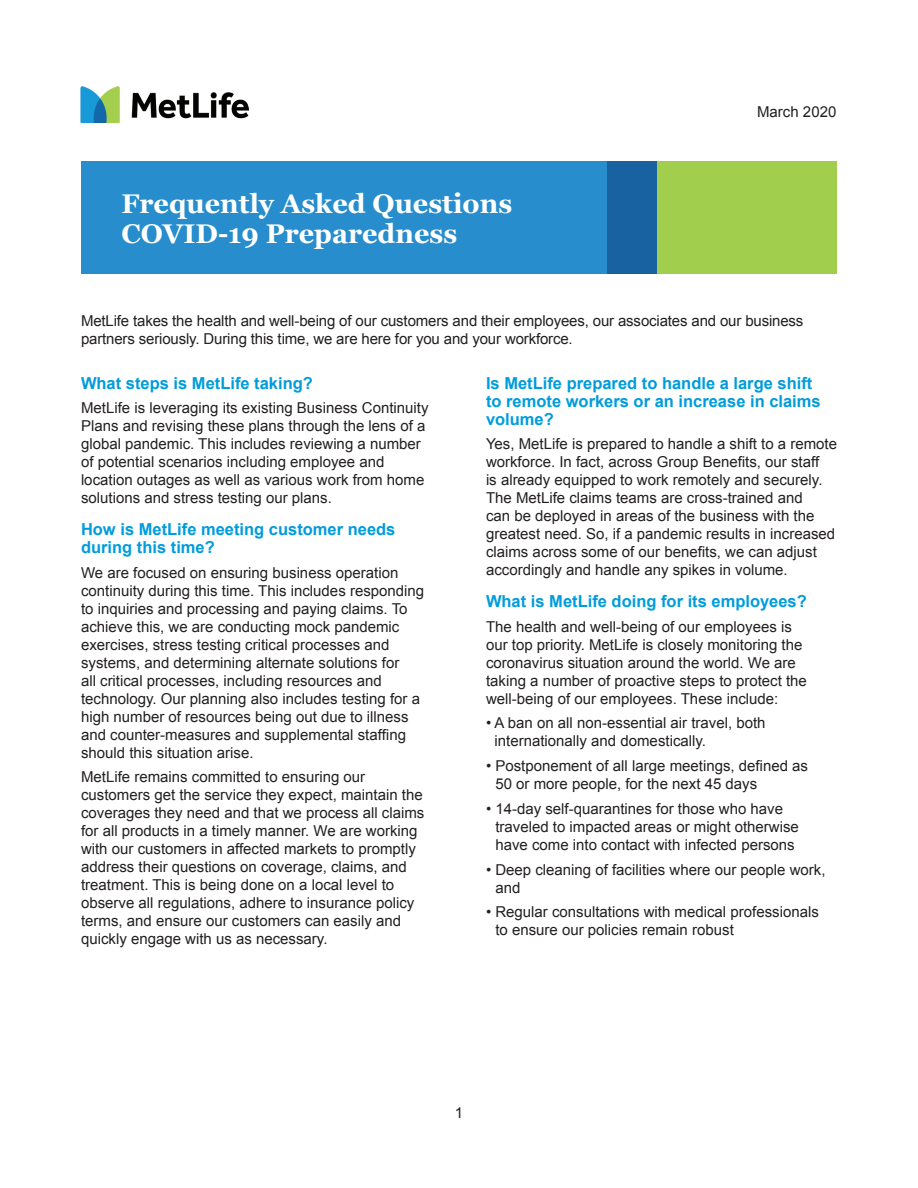
<style>
.page{position:relative;width:918px;height:1188px;background:#fff}
.page>*{position:absolute;margin:0;border:0;box-sizing:border-box;transform-origin:0 0}
.t1{font:700 27px/30px "Georgia";color:#fff}
.t2{font:700 16.5px/18px "Arial";color:#009cdc}
.t3{font:15px/18px "Arial";color:#231f20}
</style>
<div class="page">
<div style="left:81px;top:161px;width:527px;height:113px;background:#278dcd"></div>
<div style="left:608px;top:161px;width:52px;height:113px;background:#1862a1"></div>
<div style="left:658px;top:161px;width:179px;height:113px;background:#a1ce4c"></div>
<img style="left:81px;top:87px;width:167px;height:36px">
<p class="t1" style="left:122px;top:187px;width:392px">Frequently Asked Questions<br>COVID-19 Preparedness</p>
<p class="t3" style="left:757px;top:103px;width:81px">March 2020</p>
<p class="t3" style="left:81px;top:311px;width:724px">MetLife takes the health and well-being of our customers and their employees, our associates and our business partners seriously. During this time, we are here for you and your workforce.</p>
<p class="t2" style="left:81px;top:374px;width:233px">What steps is MetLife taking?</p>
<p class="t3" style="left:81px;top:399px;width:349px">MetLife is leveraging its existing Business Continuity Plans and revising these plans through the lens of a global pandemic. This includes reviewing a number of potential scenarios including employee and location outages as well as various work from home solutions and stress testing our plans.</p>
<p class="t2" style="left:81px;top:521px;width:316px">How is MetLife meeting customer needs during this time?</p>
<p class="t3" style="left:81px;top:563px;width:345px">We are focused on ensuring business operation continuity during this time. This includes responding to inquiries and processing and paying claims. To achieve this, we are conducting mock pandemic exercises, stress testing critical processes and systems, and determining alternate solutions for<br>all critical processes, including resources and technology. Our planning also includes testing for a high number of resources being out due to illness and counter-measures and supplemental staffing should this situation arise.</p>
<p class="t3" style="left:81px;top:768px;width:345px">MetLife remains committed to ensuring our customers get the service they expect, maintain the coverages they need and that we process all claims for all products in a timely manner. We are working with our customers in affected markets to promptly address their questions on coverage, claims, and treatment. This is being done on a local level to observe all regulations, adhere to insurance policy terms, and ensure our customers can easily and quickly engage with us as necessary.</p>
<p class="t2" style="left:486px;top:374px;width:336px">Is MetLife prepared to handle a large shift to remote workers or an increase in claims volume?</p>
<p class="t3" style="left:486px;top:435px;width:353px">Yes, MetLife is prepared to handle a shift to a remote workforce. In fact, across Group Benefits, our staff<br>is already equipped to work remotely and securely.<br>The MetLife claims teams are cross-trained and<br>can be deployed in areas of the business with the greatest need. So, if a pandemic results in increased claims across some of our benefits, we can adjust accordingly and handle any spikes in volume.</p>
<p class="t2" style="left:486px;top:593px;width:322px">What is MetLife doing for its employees?</p>
<p class="t3" style="left:486px;top:617px;width:322px">The health and well-being of our employees is our top priority. MetLife is closely monitoring the coronavirus situation around the world. We are taking a number of proactive steps to protect the well-being of our employees. These include:</p>
<p class="t3" style="left:495px;top:714px;width:272px;text-indent:-9px">• A ban on all non-essential air travel, both internationally and domestically.</p>
<p class="t3" style="left:495px;top:757px;width:314px;text-indent:-9px">• Postponement of all large meetings, defined as<br>50 or more people, for the next 45 days</p>
<p class="t3" style="left:495px;top:800px;width:305px;text-indent:-9px">• 14-day self-quarantines for those who have traveled to impacted areas or might otherwise have come into contact with infected persons</p>
<p class="t3" style="left:495px;top:860px;width:332px;text-indent:-9px">• Deep cleaning of facilities where our people work, and</p>
<p class="t3" style="left:495px;top:903px;width:325px;text-indent:-9px">• Regular consultations with medical professionals to ensure our policies remain robust</p>
<p class="t3" style="left:455px;top:1104px;width:10px">1</p>
</div>
